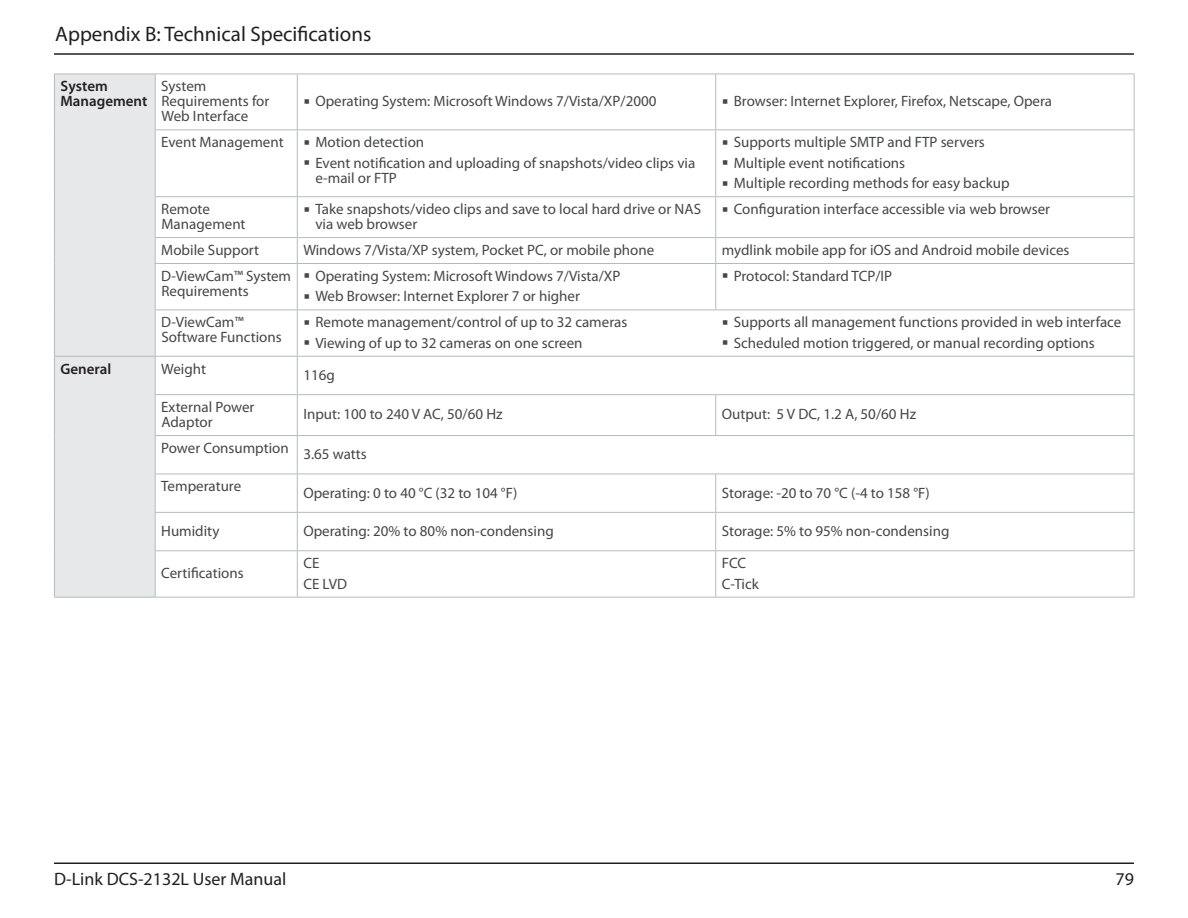
<style>
.page{position:relative;width:1188px;height:918px;background:#fff}
.page>*{position:absolute;margin:0;border:0;box-sizing:border-box;transform-origin:0 0}
.t1{font:21px "Myriad Pro";color:#231f20}
.t2{font:18px "Myriad Pro";color:#231f20}
.t3{font:15px/20.5px "Myriad Pro";color:#454647}
.t4{font:600 15px/15px "Myriad Pro";color:#231f20}
</style>
<div class="page">
<hr style="left:54px;top:53px;width:1080px;height:2px;background:#231f20">
<hr style="left:54px;top:862px;width:1080px;height:2px;background:#231f20">
<div style="left:55px;top:74px;width:100px;height:523px;background:#e6e8e9"></div>
<svg style="left:298px;top:395px;width:836px;height:202px"></svg>
<svg style="left:156px;top:395px;width:141px;height:202px"></svg>
<hr style="left:297px;top:357px;width:1px;height:37px;background:#b3bbc0">
<hr style="left:1134px;top:357px;width:1px;height:37px;background:#b3bbc0">
<hr style="left:297px;top:394px;width:419px;height:1px;background:#b3bbc0">
<hr style="left:297px;top:395px;width:1px;height:40px;background:#b3bbc0">
<hr style="left:716px;top:394px;width:419px;height:1px;background:#b3bbc0">
<hr style="left:715px;top:395px;width:1px;height:40px;background:#b3bbc0">
<hr style="left:1134px;top:395px;width:1px;height:40px;background:#b3bbc0">
<hr style="left:297px;top:435px;width:419px;height:1px;background:#b3bbc0">
<hr style="left:297px;top:436px;width:1px;height:38px;background:#b3bbc0">
<hr style="left:716px;top:435px;width:419px;height:1px;background:#b3bbc0">
<hr style="left:1134px;top:436px;width:1px;height:38px;background:#b3bbc0">
<hr style="left:297px;top:474px;width:419px;height:1px;background:#b3bbc0">
<hr style="left:297px;top:474px;width:1px;height:38px;background:#b3bbc0">
<hr style="left:716px;top:474px;width:419px;height:1px;background:#b3bbc0">
<hr style="left:155px;top:512px;width:142px;height:1px;background:#b3bbc0">
<hr style="left:155px;top:513px;width:1px;height:37px;background:#b3bbc0">
<hr style="left:297px;top:513px;width:1px;height:37px;background:#b3bbc0">
<hr style="left:155px;top:550px;width:142px;height:1px;background:#b3bbc0">
<hr style="left:155px;top:551px;width:1px;height:46px;background:#b3bbc0">
<hr style="left:297px;top:551px;width:1px;height:46px;background:#b3bbc0">
<hr style="left:715px;top:474px;width:1px;height:38px;background:#b3bbc0">
<hr style="left:1134px;top:474px;width:1px;height:38px;background:#b3bbc0">
<hr style="left:715px;top:513px;width:1px;height:37px;background:#b3bbc0">
<hr style="left:1134px;top:513px;width:1px;height:37px;background:#b3bbc0">
<hr style="left:715px;top:551px;width:1px;height:46px;background:#b3bbc0">
<hr style="left:1134px;top:551px;width:1px;height:46px;background:#b3bbc0">
<hr style="left:54px;top:597px;width:101px;height:1px;background:#b3bbc0">
<hr style="left:155px;top:597px;width:142px;height:1px;background:#b3bbc0">
<hr style="left:297px;top:597px;width:419px;height:1px;background:#b3bbc0">
<hr style="left:716px;top:597px;width:419px;height:1px;background:#b3bbc0">
<hr style="left:297px;top:512px;width:419px;height:1px;background:#b3bbc0">
<hr style="left:716px;top:512px;width:419px;height:1px;background:#b3bbc0">
<hr style="left:297px;top:550px;width:419px;height:1px;background:#b3bbc0">
<hr style="left:716px;top:550px;width:419px;height:1px;background:#b3bbc0">
<hr style="left:297px;top:356px;width:419px;height:1px;background:#b3bbc0">
<hr style="left:716px;top:356px;width:419px;height:1px;background:#b3bbc0">
<hr style="left:297px;top:73px;width:419px;height:1px;background:#b3bbc0">
<hr style="left:716px;top:73px;width:419px;height:1px;background:#b3bbc0">
<hr style="left:155px;top:73px;width:142px;height:1px;background:#b3bbc0">
<hr style="left:155px;top:356px;width:142px;height:1px;background:#b3bbc0">
<hr style="left:155px;top:394px;width:142px;height:1px;background:#b3bbc0">
<hr style="left:155px;top:435px;width:142px;height:1px;background:#b3bbc0">
<hr style="left:155px;top:474px;width:142px;height:1px;background:#b3bbc0">
<hr style="left:54px;top:73px;width:101px;height:1px;background:#b3bbc0">
<hr style="left:54px;top:356px;width:101px;height:1px;background:#b3bbc0">
<hr style="left:54px;top:74px;width:1px;height:56px;background:#b3bbc0">
<hr style="left:54px;top:130px;width:1px;height:67px;background:#b3bbc0">
<hr style="left:54px;top:197px;width:1px;height:41px;background:#b3bbc0">
<svg style="left:54px;top:238px;width:1px;height:25px"></svg>
<hr style="left:54px;top:263px;width:1px;height:47px;background:#b3bbc0">
<hr style="left:54px;top:310px;width:1px;height:46px;background:#b3bbc0">
<hr style="left:54px;top:357px;width:1px;height:38px;background:#b3bbc0">
<hr style="left:54px;top:395px;width:1px;height:41px;background:#b3bbc0">
<hr style="left:54px;top:436px;width:1px;height:38px;background:#b3bbc0">
<hr style="left:54px;top:474px;width:1px;height:38px;background:#b3bbc0">
<hr style="left:54px;top:512px;width:1px;height:39px;background:#b3bbc0">
<hr style="left:54px;top:551px;width:1px;height:46px;background:#b3bbc0">
<hr style="left:155px;top:357px;width:1px;height:37px;background:#b3bbc0">
<hr style="left:155px;top:395px;width:1px;height:40px;background:#b3bbc0">
<hr style="left:155px;top:436px;width:1px;height:38px;background:#b3bbc0">
<hr style="left:155px;top:474px;width:1px;height:38px;background:#b3bbc0">
<svg style="left:155px;top:74px;width:980px;height:282px"></svg>
<h1 class="t1" style="left:55px;top:21px;width:318px">Appendix B: Technical Specifications</h1>
<p class="t4" style="left:61px;top:78px;width:88px">System<br>Management</p>
<p class="t3" style="left:161px;top:79px;width:110px;line-height:15px">System<br>Requirements for<br>Web Interface</p>
<p class="t3" style="left:315px;top:91px;width:343px">Operating System: Microsoft Windows 7/Vista/XP/2000</p>
<p class="t3" style="left:734px;top:91px;width:320px">Browser: Internet Explorer, Firefox, Netscape, Opera</p>
<p class="t3" style="left:161px;top:132px;width:124px">Event Management</p>
<p class="t3" style="left:315px;top:132px;width:381px">Motion detection<br>Event notification and uploading of snapshots/video clips via</p>
<p class="t3" style="left:315px;top:167px;width:83px">e-mail or FTP</p>
<p class="t3" style="left:734px;top:132px;width:277px">Supports multiple SMTP and FTP servers<br>Multiple event notifications<br>Multiple recording methods for easy backup</p>
<p class="t3" style="left:161px;top:201px;width:86px;line-height:15px">Remote<br>Management</p>
<p class="t3" style="left:315px;top:201px;width:387px;line-height:15px">Take snapshots/video clips and save to local hard drive or NAS via web browser</p>
<p class="t3" style="left:734px;top:199px;width:318px">Configuration interface accessible via web browser</p>
<p class="t3" style="left:161px;top:239px;width:99px">Mobile Support</p>
<p class="t3" style="left:303px;top:239px;width:352px">Windows 7/Vista/XP system, Pocket PC, or mobile phone</p>
<p class="t3" style="left:722px;top:239px;width:349px">mydlink mobile app for iOS and Android mobile devices</p>
<p class="t3" style="left:161px;top:268px;width:131px;line-height:15px">D-ViewCam™ System<br>Requirements</p>
<p class="t3" style="left:315px;top:265px;width:307px">Operating System: Microsoft Windows 7/Vista/XP<br>Web Browser: Internet Explorer 7 or higher</p>
<p class="t3" style="left:734px;top:265px;width:160px">Protocol: Standard TCP/IP</p>
<p class="t3" style="left:161px;top:314px;width:122px;line-height:15px">D-ViewCam™<br>Software Functions</p>
<p class="t3" style="left:315px;top:312px;width:313px">Remote management/control of up to 32 cameras<br>Viewing of up to 32 cameras on one screen</p>
<p class="t3" style="left:734px;top:312px;width:389px">Supports all management functions provided in web interface<br>Scheduled motion triggered, or manual recording options</p>
<p class="t4" style="left:61px;top:361px;width:52px">General</p>
<p class="t3" style="left:161px;top:358px;width:46px">Weight</p>
<p class="t3" style="left:303px;top:364px;width:33px">116g</p>
<p class="t3" style="left:161px;top:399px;width:95px;line-height:15px">External Power<br>Adaptor</p>
<p class="t3" style="left:303px;top:404px;width:201px">Input: 100 to 240 V AC, 50/60 Hz</p>
<p class="t3" style="left:722px;top:404px;width:196px">Output: 5 V DC, 1.2 A, 50/60 Hz</p>
<p class="t3" style="left:161px;top:437px;width:207px">Power Consumption 3.65 watts</p>
<p class="t3" style="left:161px;top:476px;width:81px">Temperature</p>
<p class="t3" style="left:303px;top:482px;width:215px">Operating: 0 to 40 °C (32 to 104 °F)</p>
<p class="t3" style="left:722px;top:482px;width:210px">Storage: -20 to 70 °C (-4 to 158 °F)</p>
<p class="t3" style="left:161px;top:520px;width:60px">Humidity</p>
<p class="t3" style="left:303px;top:520px;width:252px">Operating: 20% to 80% non-condensing</p>
<p class="t3" style="left:722px;top:520px;width:229px">Storage: 5% to 95% non-condensing</p>
<p class="t3" style="left:161px;top:563px;width:84px">Certifications</p>
<p class="t3" style="left:303px;top:553px;width:45px">CE<br>CE LVD</p>
<p class="t3" style="left:722px;top:553px;width:39px">FCC<br>C-Tick</p>
<p class="t2" style="left:54px;top:868px;width:234px">D-Link DCS-2132L User Manual</p>
<p class="t2" style="left:1116px;top:868px;width:20px">79</p>
</div>
